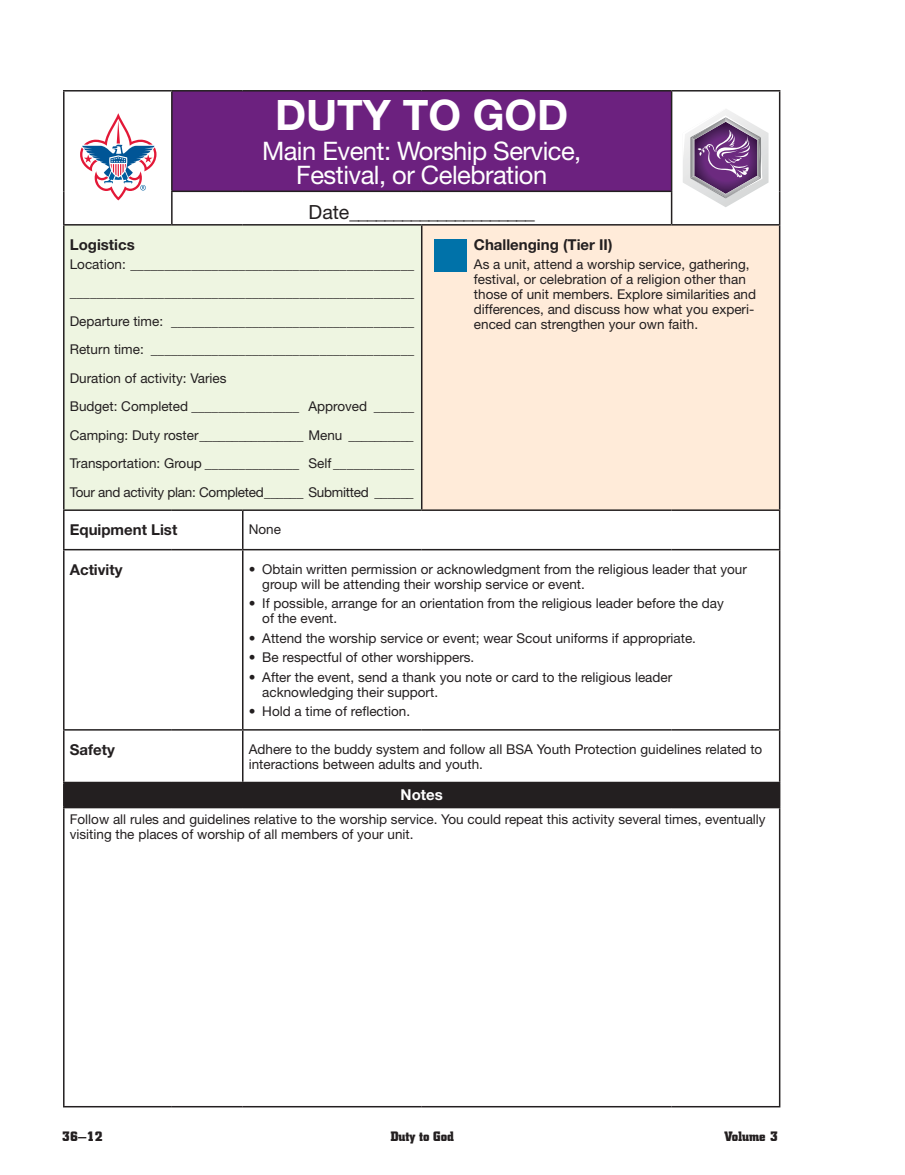
<style>
.page{position:relative;width:905px;height:1175px;background:#fff}
.page>*{position:absolute;margin:0;border:0;box-sizing:border-box;transform-origin:0 0}
.t1{font:700 42px "Helvetica Neue";color:#fff}
.t2{font:25.5px/24px "Helvetica Neue";letter-spacing:-.02em;color:#fff;text-align:center}
.t3{font:19.5px "Helvetica Neue";color:#231f20}
.t4{font:700 15px "Helvetica Neue";color:#231f20}
.t5{font:700 15px "Helvetica Neue";color:#fff}
.t6{font:13.5px/15px "Helvetica Neue";color:#231f20}
.t7{font:700 13.5px "City";color:#231f20}
</style>
<div class="page">
<div style="left:172px;top:91px;width:499px;height:100px;background:#6c217f"></div>
<div style="left:64px;top:225px;width:358px;height:285px;background:#eef5e1"></div>
<div style="left:422px;top:225px;width:357px;height:285px;background:#ffebd9"></div>
<div style="left:64px;top:782px;width:715px;height:25px;background:#231f20"></div>
<hr style="left:63px;top:225px;width:1px;height:284px;background:#231f20">
<hr style="left:421px;top:225px;width:1px;height:284px;background:#231f20">
<hr style="left:778px;top:225px;width:2px;height:284px;background:#231f20">
<hr style="left:63px;top:511px;width:1px;height:38px;background:#231f20">
<hr style="left:242px;top:511px;width:1px;height:38px;background:#231f20">
<hr style="left:778px;top:511px;width:2px;height:38px;background:#231f20">
<hr style="left:63px;top:549px;width:109px;height:1px;background:#231f20">
<hr style="left:63px;top:550px;width:1px;height:179px;background:#231f20">
<hr style="left:172px;top:549px;width:71px;height:1px;background:#231f20">
<hr style="left:243px;top:549px;width:178px;height:1px;background:#231f20">
<hr style="left:242px;top:550px;width:1px;height:179px;background:#231f20">
<hr style="left:421px;top:549px;width:250px;height:1px;background:#231f20">
<hr style="left:671px;top:549px;width:109px;height:1px;background:#231f20">
<hr style="left:778px;top:550px;width:2px;height:179px;background:#231f20">
<hr style="left:63px;top:729px;width:109px;height:1px;background:#231f20">
<hr style="left:63px;top:730px;width:1px;height:51px;background:#231f20">
<hr style="left:172px;top:729px;width:71px;height:1px;background:#231f20">
<hr style="left:243px;top:729px;width:178px;height:1px;background:#231f20">
<hr style="left:242px;top:730px;width:1px;height:51px;background:#231f20">
<hr style="left:421px;top:729px;width:250px;height:1px;background:#231f20">
<hr style="left:671px;top:729px;width:109px;height:1px;background:#231f20">
<hr style="left:778px;top:730px;width:2px;height:51px;background:#231f20">
<hr style="left:63px;top:781px;width:109px;height:2px;background:#231f20">
<svg style="left:63px;top:783px;width:1px;height:23px"></svg>
<hr style="left:172px;top:781px;width:71px;height:2px;background:#231f20">
<hr style="left:243px;top:781px;width:178px;height:2px;background:#231f20">
<hr style="left:421px;top:781px;width:250px;height:2px;background:#231f20">
<hr style="left:671px;top:781px;width:109px;height:2px;background:#231f20">
<hr style="left:778px;top:783px;width:2px;height:23px;background:#231f20">
<hr style="left:63px;top:806px;width:109px;height:2px;background:#231f20">
<hr style="left:63px;top:808px;width:1px;height:297px;background:#231f20">
<hr style="left:172px;top:806px;width:71px;height:2px;background:#231f20">
<hr style="left:243px;top:806px;width:178px;height:2px;background:#231f20">
<hr style="left:421px;top:806px;width:250px;height:2px;background:#231f20">
<hr style="left:671px;top:806px;width:109px;height:2px;background:#231f20">
<hr style="left:778px;top:808px;width:2px;height:297px;background:#231f20">
<hr style="left:63px;top:1105px;width:109px;height:2px;background:#231f20">
<hr style="left:172px;top:1105px;width:71px;height:2px;background:#231f20">
<hr style="left:243px;top:1105px;width:178px;height:2px;background:#231f20">
<hr style="left:421px;top:1105px;width:250px;height:2px;background:#231f20">
<hr style="left:671px;top:1105px;width:109px;height:2px;background:#231f20">
<hr style="left:172px;top:90px;width:71px;height:1px;background:#231f20">
<hr style="left:243px;top:90px;width:178px;height:1px;background:#231f20">
<hr style="left:421px;top:90px;width:250px;height:1px;background:#231f20">
<hr style="left:671px;top:90px;width:109px;height:1px;background:#231f20">
<hr style="left:670px;top:91px;width:2px;height:99px;background:#231f20">
<hr style="left:778px;top:91px;width:2px;height:100px;background:#231f20">
<hr style="left:171px;top:190px;width:72px;height:2px;background:#231f20">
<hr style="left:243px;top:190px;width:178px;height:2px;background:#231f20">
<hr style="left:421px;top:190px;width:251px;height:2px;background:#231f20">
<hr style="left:670px;top:192px;width:2px;height:32px;background:#231f20">
<hr style="left:778px;top:191px;width:2px;height:33px;background:#231f20">
<hr style="left:63px;top:224px;width:109px;height:1px;background:#231f20">
<hr style="left:172px;top:224px;width:71px;height:1px;background:#231f20">
<hr style="left:243px;top:224px;width:178px;height:1px;background:#231f20">
<hr style="left:421px;top:224px;width:250px;height:1px;background:#231f20">
<hr style="left:671px;top:224px;width:109px;height:1px;background:#231f20">
<hr style="left:63px;top:509px;width:109px;height:2px;background:#231f20">
<hr style="left:172px;top:509px;width:71px;height:2px;background:#231f20">
<hr style="left:243px;top:509px;width:178px;height:2px;background:#231f20">
<hr style="left:421px;top:509px;width:250px;height:2px;background:#231f20">
<hr style="left:671px;top:509px;width:109px;height:2px;background:#231f20">
<hr style="left:63px;top:90px;width:109px;height:1px;background:#231f20">
<hr style="left:63px;top:91px;width:1px;height:100px;background:#231f20">
<hr style="left:171px;top:91px;width:1px;height:99px;background:#231f20">
<hr style="left:63px;top:191px;width:1px;height:33px;background:#231f20">
<hr style="left:171px;top:192px;width:1px;height:32px;background:#231f20">
<svg style="left:80px;top:113px;width:76px;height:87px"></svg>
<svg style="left:683px;top:109px;width:85px;height:98px"></svg>
<div style="left:434px;top:239px;width:33px;height:33px;background:#0072a9"></div>
<h1 class="t1" style="left:275px;top:89px;width:295px">DUTY TO GOD</h1>
<h2 class="t2" style="left:262px;top:139px;width:321px">Main Event: Worship Service,<br>Festival, or Celebration</h2>
<h3 class="t3" style="left:308px;top:200px;width:228px">Date_____________________</h3>
<p class="t4" style="left:70px;top:235px;width:66px">Logistics</p>
<p class="t6" style="left:70px;top:249px;width:346px;line-height:28.5px">Location: __________________________________________ ___________________________________________________ Departure time: ____________________________________ Return time: _______________________________________ Duration of activity: Varies<br>Budget: Completed ________________ Approved ______ Camping: Duty roster________________ Menu __________ Transportation: Group ______________ Self ____________ Tour and activity plan: Completed______ Submitted ______</p>
<p class="t4" style="left:474px;top:235px;width:140px">Challenging (Tier II)</p>
<p class="t6" style="left:474px;top:256px;width:284px">As a unit, attend a worship service, gathering, festival, or celebration of a religion other than those of unit members. Explore similarities and differences, and discuss how what you experi&shy;enced can strengthen your own faith.</p>
<p class="t4" style="left:70px;top:521px;width:109px">Equipment List</p>
<p class="t6" style="left:249px;top:522px;width:34px">None</p>
<p class="t4" style="left:70px;top:560px;width:54px">Activity</p>
<p class="t6" style="left:262px;top:561px;width:486px;text-indent:-14px">• Obtain written permission or acknowledgment from the religious leader that your group will be attending their worship service or event.</p>
<p class="t6" style="left:262px;top:596px;width:463px;text-indent:-14px">• If possible, arrange for an orientation from the religious leader before the day of the event.</p>
<p class="t6" style="left:249px;top:630px;width:449px">• Attend the worship service or event; wear Scout uniforms if appropriate.</p>
<p class="t6" style="left:249px;top:650px;width:227px">• Be respectful of other worshippers.</p>
<p class="t6" style="left:262px;top:669px;width:411px;text-indent:-14px">• After the event, send a thank you note or card to the religious leader acknowledging their support.</p>
<p class="t6" style="left:249px;top:704px;width:163px">• Hold a time of reflection.</p>
<p class="t4" style="left:70px;top:740px;width:47px">Safety</p>
<p class="t6" style="left:249px;top:741px;width:515px">Adhere to the buddy system and follow all BSA Youth Protection guidelines related to interactions between adults and youth.</p>
<p class="t5" style="left:400px;top:785px;width:44px">Notes</p>
<p class="t6" style="left:70px;top:811px;width:697px">Follow all rules and guidelines relative to the worship service. You could repeat this activity several times, eventually visiting the places of worship of all members of your unit.</p>
<p class="t7" style="left:62px;top:1129px;width:42px">36—12</p>
<p class="t7" style="left:390px;top:1129px;width:65px">Duty to God</p>
<p class="t7" style="left:724px;top:1129px;width:55px">Volume 3</p>
</div>
